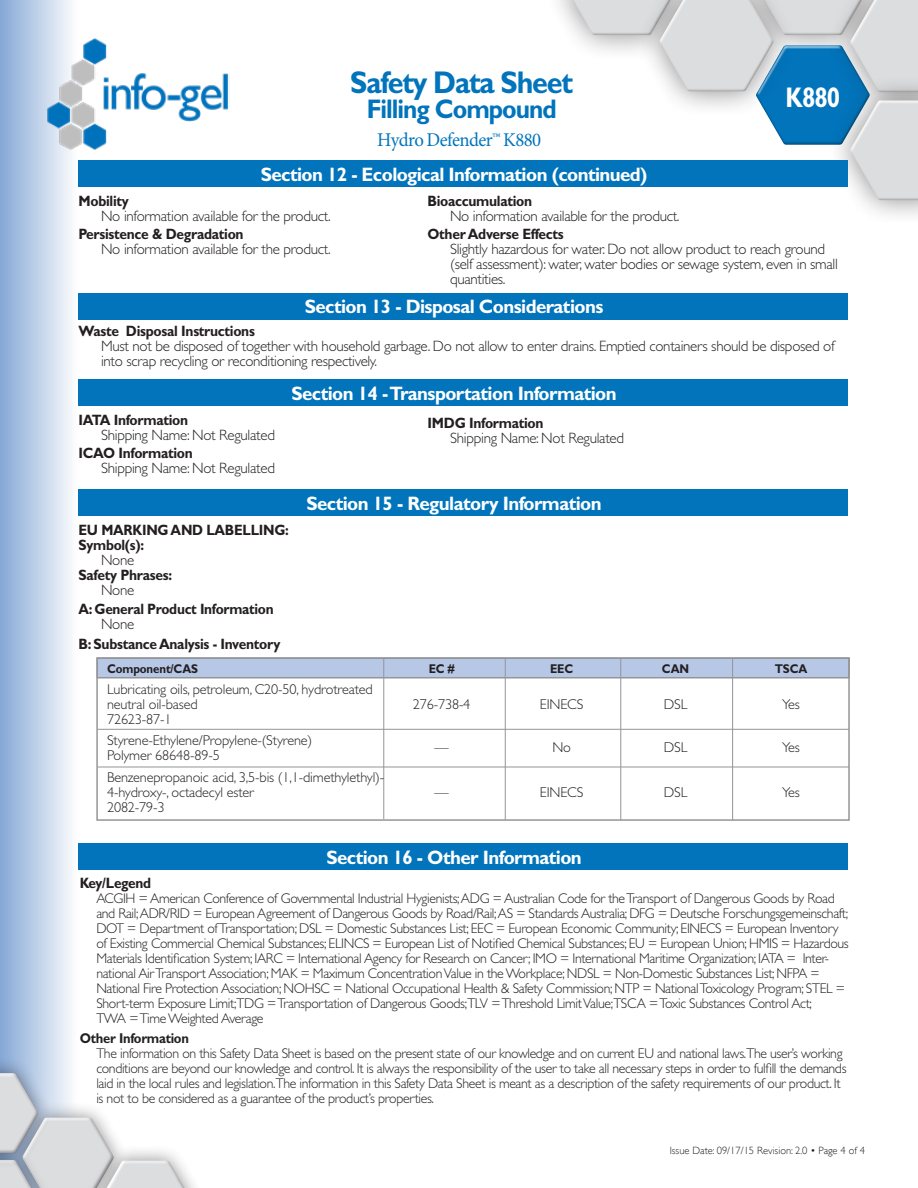
<style>
.page{position:relative;width:918px;height:1188px;background:#fff}
.page>*{position:absolute;margin:0;border:0;box-sizing:border-box;transform-origin:0 0}
.t1{font:700 31.5px "Gill Sans Std";letter-spacing:-.04em;color:#0174bc;scale:.91 1}
.t2{font:700 28.5px "Gill Sans Std";color:#fff;scale:.85 1}
.t3{font:700 27px "Gill Sans Std";letter-spacing:-.04em;color:#0174bc;scale:.91 1}
.t4{font:700 19.5px "Gill Sans Std";letter-spacing:-.03em;color:#fff;scale:.96 1}
.t5{font:19.5px "Minion Pro";letter-spacing:-.03em;color:#0075bc;scale:.96 1}
.t6{font:300 15px "Gill Sans Std";letter-spacing:-.02em;color:#231f20}
.t7{font:700 15px "Gill Sans Std";letter-spacing:-.02em;color:#231f20;scale:.92 1}
.t8{font:700 15px "Gill Sans Std";letter-spacing:-.02em;color:#231f20;scale:.91 1}
.t9{font:300 14.25px "Gill Sans Std";letter-spacing:-.01em;color:#231f20}
.t10{font:700 14.25px "Gill Sans Std";letter-spacing:-.02em;color:#231f20;scale:.91 1}
.t11{font:300 14.1px "Gill Sans Std";letter-spacing:-.025em;color:#231f20}
.t12{font:700 12.75px "Gill Sans Std";letter-spacing:-.01em;color:#231f20;scale:.9 1}
.t13{font:300 10.5px "Gill Sans";color:#231f20}
</style>
<div class="page">
<div style="left:0;top:0;width:77px;height:1188px;background:linear-gradient(to right,#85a8d6,#fdfdfe)"></div>
<img style="left:116px;top:73px;width:114px;height:49px">
<img style="left:46px;top:38px;width:70px;height:125px">
<div style="left:0;top:1057px;width:53px;height:113px;background:#231f20;opacity:.48"></div>
<div style="left:0;top:1071px;width:40px;height:83px;background:#231f20;opacity:.77"></div>
<svg style="left:0;top:1073px;width:177px;height:115px"></svg>
<div style="left:100px;top:1159px;width:93px;height:29px;background:#231f20;opacity:.77"></div>
<div style="left:826px;top:75px;width:92px;height:151px;background:#231f20;opacity:.5"></div>
<svg style="left:565px;top:0;width:353px;height:200px"></svg>
<div style="left:659px;top:0;width:115px;height:93px;background:#231f20;opacity:.52"></div>
<div style="left:97px;top:657px;width:753px;height:21px;background:#b7c7e6;border:2px solid #939598"></div>
<hr style="left:383px;top:659px;width:1px;height:160px;background:#939598">
<hr style="left:732px;top:659px;width:1px;height:161px;background:#939598">
<hr style="left:620px;top:659px;width:1px;height:161px;background:#939598">
<hr style="left:505px;top:659px;width:1px;height:161px;background:#939598">
<div style="left:78px;top:160px;width:770px;height:27px;background:#0174bc"></div>
<div style="left:78px;top:379px;width:770px;height:27px;background:#0174bc"></div>
<div style="left:78px;top:293px;width:770px;height:27px;background:#0174bc"></div>
<div style="left:78px;top:843px;width:770px;height:27px;background:#0174bc"></div>
<div style="left:78px;top:489px;width:770px;height:27px;background:#0174bc"></div>
<div style="left:96px;top:657px;width:754px;height:164px;border:2px solid #939598"></div>
<hr style="left:98px;top:729px;width:751px;height:1px;background:#939598">
<hr style="left:98px;top:767px;width:751px;height:1px;background:#939598">
<h1 class="t1" style="left:350px;top:63px;width:247px">Safety Data Sheet</h1>
<h3 class="t3" style="left:367px;top:93px;width:210px">Filling Compound</h3>
<h3 class="t5" style="left:377px;top:127px;width:172px">Hydro Defender™ K880</h3>
<p class="t4" style="left:261px;top:163px;width:404px">Section 12 - Ecological Information (continued)</p>
<p class="t2" style="left:786px;top:81px;width:66px">K880</p>
<p class="t7" style="left:79px;top:192px;width:56px">Mobility</p>
<p class="t6" style="left:101px;top:207px;width:231px">No information available for the product.</p>
<p class="t7" style="left:79px;top:225px;width:181px">Persistence &amp; Degradation</p>
<p class="t6" style="left:101px;top:240px;width:231px">No information available for the product.</p>
<p class="t7" style="left:428px;top:192px;width:115px">Bioaccumulation</p>
<p class="t6" style="left:450px;top:207px;width:231px">No information available for the product.</p>
<p class="t7" style="left:428px;top:225px;width:150px">Other Adverse Effects</p>
<p class="t6" style="left:450px;top:240px;width:377px">Slightly hazardous for water. Do not allow product to reach ground</p>
<p class="t6" style="left:450px;top:255px;width:389px">(self assessment): water, water bodies or sewage system, even in small</p>
<p class="t6" style="left:450px;top:270px;width:57px">quantities.</p>
<p class="t4" style="left:305px;top:295px;width:313px">Section 13 - Disposal Considerations</p>
<p class="t7" style="left:79px;top:322px;width:193px">Waste Disposal Instructions</p>
<p class="t6" style="left:101px;top:337px;width:735px">Must not be disposed of together with household garbage. Do not allow to enter drains. Emptied containers should be disposed of</p>
<p class="t6" style="left:101px;top:352px;width:278px">into scrap recycling or reconditioning respectively.</p>
<p class="t7" style="left:79px;top:411px;width:121px">IATA Information</p>
<p class="t6" style="left:101px;top:427px;width:176px">Shipping Name: Not Regulated</p>
<p class="t7" style="left:79px;top:444px;width:126px">ICAO Information</p>
<p class="t6" style="left:101px;top:460px;width:176px">Shipping Name: Not Regulated</p>
<p class="t4" style="left:291px;top:382px;width:340px">Section 14 - Transportation Information</p>
<p class="t7" style="left:428px;top:414px;width:128px">IMDG Information</p>
<p class="t6" style="left:450px;top:430px;width:176px">Shipping Name: Not Regulated</p>
<p class="t4" style="left:306px;top:491px;width:309px">Section 15 - Regulatory Information</p>
<p class="t8" style="left:79px;top:521px;width:233px">EU MARKING AND LABELLING:</p>
<p class="t8" style="left:79px;top:536px;width:74px">Symbol(s):</p>
<p class="t6" style="left:101px;top:552px;width:35px">None</p>
<p class="t7" style="left:79px;top:566px;width:103px">Safety Phrases:</p>
<p class="t6" style="left:101px;top:582px;width:35px">None</p>
<p class="t8" style="left:79px;top:601px;width:216px">A: General Product Information</p>
<p class="t6" style="left:101px;top:616px;width:35px">None</p>
<p class="t7" style="left:79px;top:635px;width:221px">B: Substance Analysis - Inventory</p>
<p class="t12" style="left:107px;top:661px;width:103px">Component/CAS</p>
<p class="t12" style="left:429px;top:661px;width:30px">EC #</p>
<p class="t12" style="left:550px;top:661px;width:27px">EEC</p>
<p class="t12" style="left:662px;top:661px;width:32px">CAN</p>
<p class="t12" style="left:775px;top:661px;width:38px">TSCA</p>
<p class="t9" style="left:107px;top:681px;width:267px">Lubricating oils, petroleum, C20-50, hydrotreated</p>
<p class="t9" style="left:107px;top:696px;width:92px">neutral oil-based</p>
<p class="t9" style="left:413px;top:696px;width:59px">276-738-4</p>
<p class="t9" style="left:540px;top:696px;width:45px">EINECS</p>
<p class="t9" style="left:664px;top:696px;width:25px">DSL</p>
<p class="t9" style="left:782px;top:696px;width:19px">Yes</p>
<p class="t9" style="left:107px;top:711px;width:66px">72623-87-1</p>
<p class="t9" style="left:107px;top:732px;width:207px">Styrene-Ethylene/Propylene-(Styrene)</p>
<p class="t9" style="left:107px;top:747px;width:114px">Polymer 68648-89-5</p>
<p class="t9" style="left:434px;top:740px;width:16px">—</p>
<p class="t9" style="left:552px;top:740px;width:20px">No</p>
<p class="t9" style="left:664px;top:740px;width:25px">DSL</p>
<p class="t9" style="left:782px;top:740px;width:19px">Yes</p>
<p class="t9" style="left:107px;top:770px;width:279px">Benzenepropanoic acid, 3,5-bis (1,1-dimethylethyl)-</p>
<p class="t9" style="left:107px;top:785px;width:149px">4-hydroxy-, octadecyl ester</p>
<p class="t9" style="left:434px;top:785px;width:16px">—</p>
<p class="t9" style="left:540px;top:785px;width:45px">EINECS</p>
<p class="t9" style="left:664px;top:785px;width:25px">DSL</p>
<p class="t9" style="left:782px;top:785px;width:19px">Yes</p>
<p class="t9" style="left:107px;top:800px;width:59px">2082-79-3</p>
<p class="t4" style="left:326px;top:846px;width:268px">Section 16 - Other Information</p>
<p class="t8" style="left:80px;top:874px;width:80px">Key/Legend</p>
<p class="t11" style="left:96px;top:891px;width:740px">ACGIH = American Conference of Governmental Industrial Hygienists; ADG = Australian Code for the Transport of Dangerous Goods by Road</p>
<p class="t11" style="left:96px;top:906px;width:753px">and Rail; ADR/RID = European Agreement of Dangerous Goods by Road/Rail; AS = Standards Australia; DFG = Deutsche Forschungsgemeinschaft;</p>
<p class="t11" style="left:96px;top:921px;width:744px">DOT = Department of Transportation; DSL = Domestic Substances List; EEC = European Economic Community; EINECS = European Inventory</p>
<p class="t11" style="left:96px;top:936px;width:754px">of Existing Commercial Chemical Substances; ELINCS = European List of Notified Chemical Substances; EU = European Union; HMIS = Hazardous</p>
<p class="t11" style="left:96px;top:951px;width:734px">Materials Identification System; IARC = International Agency for Research on Cancer; IMO = International Maritime Organization; IATA = Inter-</p>
<p class="t11" style="left:96px;top:966px;width:725px">national Air Transport Association; MAK = Maximum Concentration Value in the Workplace; NDSL = Non-Domestic Substances List; NFPA =</p>
<p class="t11" style="left:96px;top:981px;width:750px">National Fire Protection Association; NOHSC = National Occupational Health &amp; Safety Commission; NTP = National Toxicology Program; STEL =</p>
<p class="t11" style="left:96px;top:996px;width:717px">Short-term Exposure Limit;TDG = Transportation of Dangerous Goods;TLV = Threshold Limit Value;TSCA = Toxic Substances Control Act;</p>
<p class="t11" style="left:96px;top:1011px;width:169px">TWA = Time Weighted Average</p>
<p class="t10" style="left:80px;top:1029px;width:121px">Other Information</p>
<p class="t11" style="left:96px;top:1045px;width:748px">The information on this Safety Data Sheet is based on the present state of our knowledge and on current EU and national laws.The user’s working</p>
<p class="t11" style="left:96px;top:1060px;width:752px">conditions are beyond our knowledge and control. It is always the responsibility of the user to take all necessary steps in order to fulfill the demands</p>
<p class="t11" style="left:96px;top:1075px;width:746px">laid in the local rules and legislation.The information in this Safety Data Sheet is meant as a description of the safety requirements of our product. It</p>
<p class="t11" style="left:96px;top:1090px;width:339px">is not to be considered as a guarantee of the product’s properties.</p>
<p class="t13" style="left:670px;top:1144px;width:197px">Issue Date: 09/17/15 Revision: 2.0 • Page 4 of 4</p>
</div>
